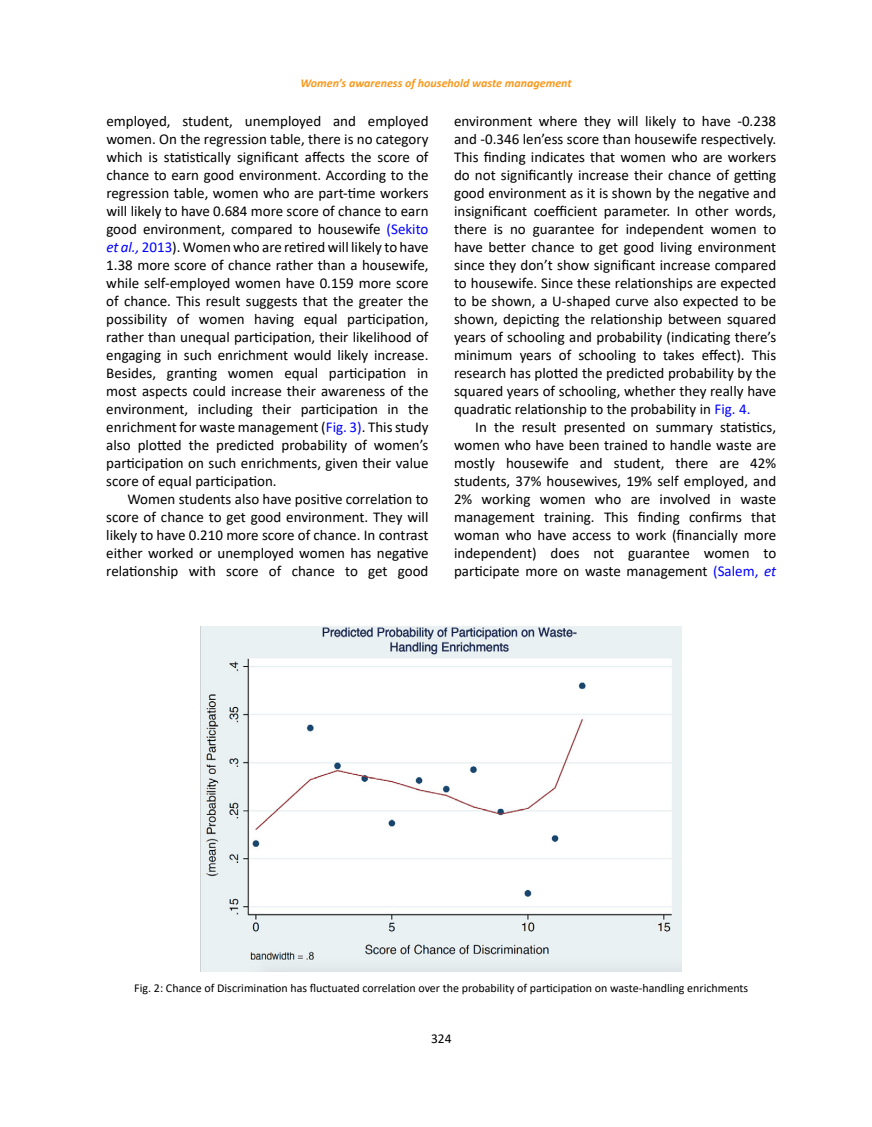
<style>
.page{position:relative;width:872px;height:1127px;background:#fff}
.page>*{position:absolute;margin:0;border:0;box-sizing:border-box;transform-origin:0 0}
.t1{font:15px/18px "Calibri";color:#000;text-align:justify}
.t2{font:13.5px "Calibri";color:#000}
.t3{font:12px "Calibri";color:#000}
.t4{font:italic 700 12px "Calibri";color:#f8991d}
.s1{color:#00f}
.s2{font-style:italic;color:#00f}
</style>
<div class="page">
<img style="left:201px;top:626px;width:480px;height:346px">
<p class="t4" style="left:300px;top:75px;width:273px">Women’s awareness of household waste management</p>
<p class="t1" style="left:106px;top:112px;width:324px">employed, student, unemployed and employed women. On the regression table, there is no category which is statistically significant affects the score of chance to earn good environment. According to the regression table, women who are part-time workers will likely to have 0.684 more score of chance to earn good environment, compared to housewife <span class="s1">(Sekito </span><span class="s2">et al.,</span> <span class="s1">2013</span>). Women who are retired will likely to have 1.38 more score of chance rather than a housewife, while self-employed women have 0.159 more score of chance. This result suggests that the greater the possibility of women having equal participation, rather than unequal participation, their likelihood of engaging in such enrichment would likely increase.<br>Besides, granting women equal participation in most aspects could increase their awareness of the environment, including their participation in the enrichment for waste management (<span class="s1">Fig. 3)</span>. This study also plotted the predicted probability of women’s participation on such enrichments, given their value score of equal participation.</p>
<p class="t1" style="left:106px;top:490px;width:324px;text-indent:21px">Women students also have positive correlation to score of chance to get good environment. They will likely to have 0.210 more score of chance. In contrast either worked or unemployed women has negative relationship with score of chance to get good</p>
<p class="t1" style="left:454px;top:112px;width:324px">environment where they will likely to have -0.238 and -0.346 len’ess score than housewife respectively.<br>This finding indicates that women who are workers do not significantly increase their chance of getting good environment as it is shown by the negative and insignificant coefficient parameter. In other words, there is no guarantee for independent women to have better chance to get good living environment since they don’t show significant increase compared to housewife. Since these relationships are expected to be shown, a U-shaped curve also expected to be shown, depicting the relationship between squared years of schooling and probability (indicating there’s minimum years of schooling to takes effect). This research has plotted the predicted probability by the squared years of schooling, whether they really have quadratic relationship to the probability in <span class="s1">Fig. 4.</span></p>
<p class="t1" style="left:454px;top:418px;width:324px;text-indent:21px">In the result presented on summary statistics, women who have been trained to handle waste are mostly housewife and student, there are 42% students, 37% housewives, 19% self employed, and 2% working women who are involved in waste management training. This finding confirms that woman who have access to work (financially more independent) does not guarantee women to participate more on waste management <span class="s1">(Salem,</span> <span class="s2">et</span></p>
<p class="t3" style="left:134px;top:980px;width:615px">Fig. 2: Chance of Discrimination has fluctuated correlation over the probability of participation on waste-handling enrichments</p>
<p class="t2" style="left:431px;top:1029px;width:22px">324</p>
</div>
